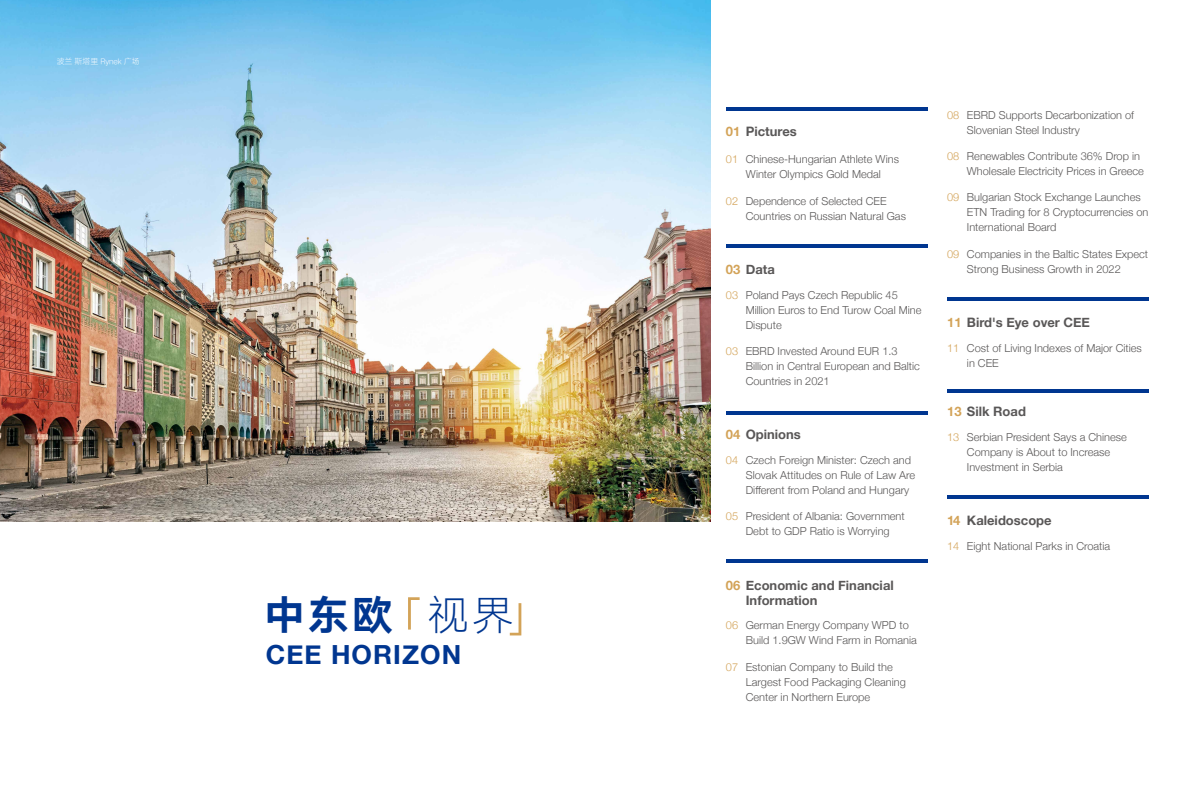
<style>
.page{position:relative;width:1191px;height:808px;background:#fff}
.page>*{position:absolute;margin:0;border:0;box-sizing:border-box;transform-origin:0 0}
.t1{font:41.6px "HY Qi Hei HZS";color:#003690}
.t2{font:700 26.3px "Helvetica Neue";letter-spacing:.04em;color:#003690}
.t3{font:700 13px/15px "Helvetica Neue";color:#595757}
.t4{font:300 11px/15px "Helvetica Neue";color:#595757}
.t5{font:8px "HY Qi Hei DZS";letter-spacing:-.02em;color:#fff}
.s1{font-family:"HY Qi Hei DZS"}
.s2{color:#d3a358}
</style>
<div class="page">
<img style="left:0;top:0;width:711px;height:522px">
<svg style="left:408px;top:597px;width:11px;height:32px"></svg>
<svg style="left:510px;top:603px;width:11px;height:32px"></svg>
<hr style="left:726px;top:108px;width:201px;height:3px;background:#003690">
<hr style="left:726px;top:244px;width:201px;height:3px;background:#003690">
<hr style="left:726px;top:411px;width:201px;height:4px;background:#003690">
<hr style="left:726px;top:560px;width:201px;height:3px;background:#003690">
<hr style="left:947px;top:297px;width:201px;height:3px;background:#003690">
<hr style="left:947px;top:389px;width:201px;height:4px;background:#003690">
<hr style="left:947px;top:495px;width:201px;height:4px;background:#003690">
<p class="t5" style="left:57px;top:56px;width:84px">波兰 斯塔里 Rynek 广场</p>
<h1 class="t1" style="left:264px;top:585px;width:251px">中东欧 <span class="s1">视界</span></h1>
<h2 class="t2" style="left:266px;top:634px;width:197px">CEE HORIZON</h2>
<p class="t3" style="left:726px;top:124px;width:72px"><span class="s2">01</span> Pictures</p>
<p class="t4" style="left:726px;top:151px;width:175px;text-align:center"><span class="s2">01</span> Chinese-Hungarian Athlete Wins<br>Winter Olympics Gold Medal</p>
<p class="t4" style="left:746px;top:192px;width:162px;text-indent:-20px"><span class="s2">02</span> Dependence of Selected CEE<br>Countries on Russian Natural Gas</p>
<p class="t3" style="left:726px;top:262px;width:50px"><span class="s2">03</span> Data</p>
<p class="t4" style="left:746px;top:286px;width:177px;text-indent:-20px"><span class="s2">03</span> Poland Pays Czech Republic 45<br>Million Euros to End Turow Coal Mine<br>Dispute</p>
<p class="t4" style="left:746px;top:343px;width:176px;text-indent:-20px"><span class="s2">03</span> EBRD Invested Around EUR 1.3<br>Billion in Central European and Baltic<br>Countries in 2021</p>
<p class="t3" style="left:726px;top:427px;width:76px"><span class="s2">04</span> Opinions</p>
<p class="t4" style="left:746px;top:452px;width:171px;text-indent:-20px"><span class="s2">04</span> Czech Foreign Minister: Czech and<br>Slovak Attitudes on Rule of Law Are<br>Different from Poland and Hungary</p>
<p class="t4" style="left:726px;top:508px;width:180px;text-align:center"><span class="s2">05</span> President of Albania: Government<br>Debt to GDP Ratio is Worrying</p>
<p class="t3" style="left:746px;top:578px;width:149px;text-indent:-20px"><span class="s2">06</span> Economic and Financial<br>Information</p>
<p class="t4" style="left:746px;top:617px;width:172px;text-indent:-20px"><span class="s2">06</span> German Energy Company WPD to<br>Build 1.9GW Wind Farm in Romania</p>
<p class="t4" style="left:746px;top:658px;width:161px;text-indent:-20px"><span class="s2">07</span> Estonian Company to Build the<br>Largest Food Packaging Cleaning<br>Center in Northern Europe</p>
<p class="t4" style="left:967px;top:106px;width:169px;text-indent:-20px"><span class="s2">08</span> EBRD Supports Decarbonization of<br>Slovenian Steel Industry</p>
<p class="t4" style="left:967px;top:148px;width:178px;text-indent:-20px"><span class="s2">08</span> Renewables Contribute 36% Drop in<br>Wholesale Electricity Prices in Greece</p>
<p class="t4" style="left:967px;top:189px;width:183px;text-indent:-20px"><span class="s2">09</span> Bulgarian Stock Exchange Launches<br>ETN Trading for 8 Cryptocurrencies on<br>International Board</p>
<p class="t4" style="left:967px;top:245px;width:183px;text-indent:-20px"><span class="s2">09</span> Companies in the Baltic States Expect<br>Strong Business Growth in 2022</p>
<p class="t3" style="left:947px;top:315px;width:144px"><span class="s2">11</span> Bird's Eye over CEE</p>
<p class="t4" style="left:967px;top:339px;width:176px;text-indent:-20px"><span class="s2">11</span> Cost of Living Indexes of Major Cities in CEE</p>
<p class="t3" style="left:947px;top:404px;width:80px"><span class="s2">13</span> Silk Road</p>
<p class="t4" style="left:967px;top:428px;width:161px;text-indent:-20px"><span class="s2">13</span> Serbian President Says a Chinese<br>Company is About to Increase<br>Investment in Serbia</p>
<p class="t3" style="left:947px;top:513px;width:106px"><span class="s2">14</span> Kaleidoscope</p>
<p class="t4" style="left:947px;top:537px;width:165px"><span class="s2">14</span> Eight National Parks in Croatia</p>
</div>
